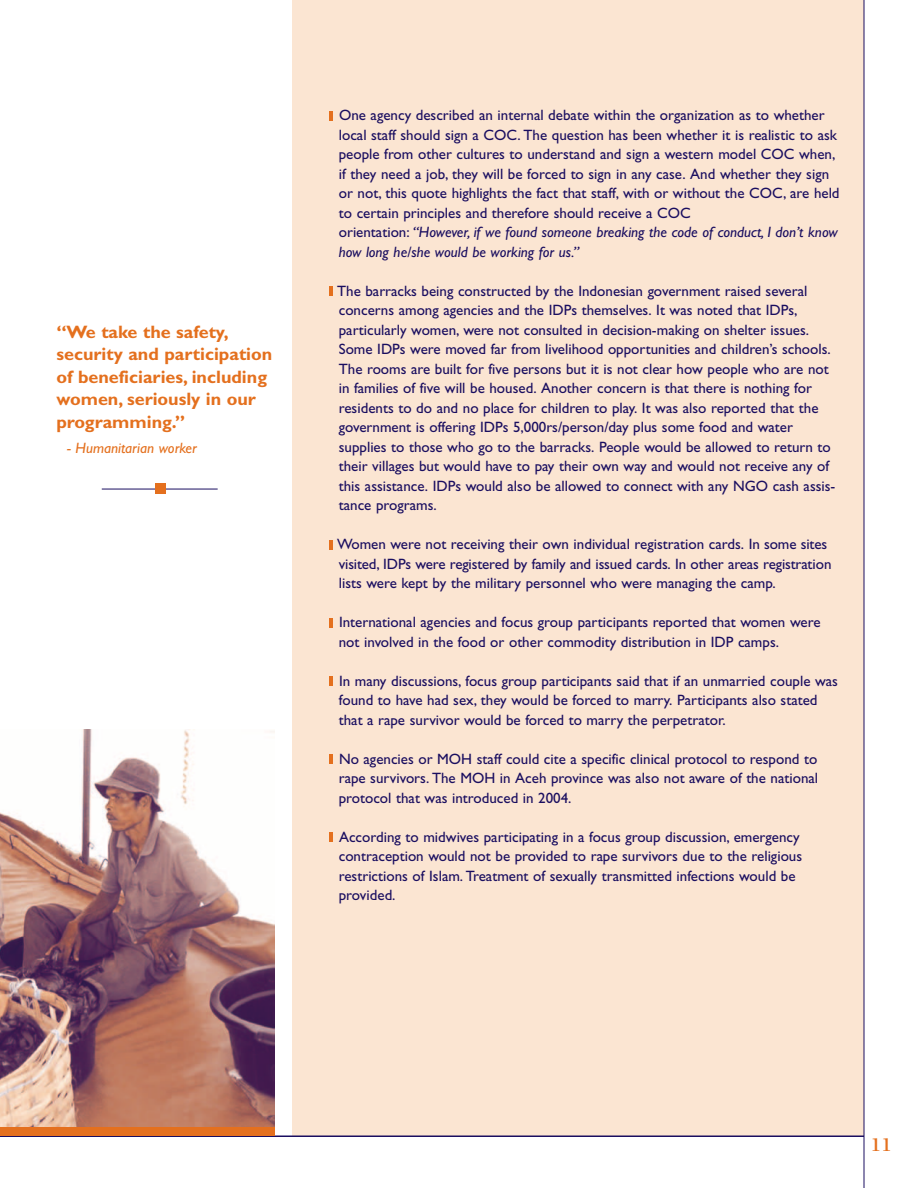
<style>
.page{position:relative;width:918px;height:1188px;background:#fff}
.page>*{position:absolute;margin:0;border:0;box-sizing:border-box;transform-origin:0 0}
.t1{font:700 19.5px "Berkeley";color:#e4701e}
.t2{font:700 18px/22.5px "Gill Sans";color:#e4701e}
.t3{font:15px/19.5px "Gill Sans";color:#1a0e60}
.t4{font:italic 15px "Gill Sans";color:#e4701e}
.s1{font-style:italic}
</style>
<div class="page">
<img style="left:0;top:730px;width:274px;height:406px">
<div style="left:292px;top:0;width:572px;height:1136px;background:#fbe5d2"></div>
<hr style="left:0;top:1136px;width:864px;height:1px;background:#1a0e60">
<hr style="left:864px;top:0;width:1px;height:1188px;background:#1a0e60">
<svg style="left:330px;top:832px;width:3px;height:10px"></svg>
<svg style="left:330px;top:754px;width:3px;height:10px"></svg>
<svg style="left:330px;top:676px;width:3px;height:10px"></svg>
<svg style="left:330px;top:618px;width:3px;height:9px"></svg>
<svg style="left:330px;top:540px;width:3px;height:9px"></svg>
<svg style="left:330px;top:286px;width:3px;height:10px"></svg>
<svg style="left:330px;top:111px;width:3px;height:9px"></svg>
<div style="left:0;top:1127px;width:274px;height:8px;background:#e4701e"></div>
<hr style="left:102px;top:489px;width:116px;height:1px;background:#1a0e60">
<div style="left:155px;top:484px;width:10px;height:10px;background:#e4701e"></div>
<p class="t2" style="left:56px;top:322px;width:217px">“We take the safety, security and participation of beneficiaries, including women, seriously in our programming.”</p>
<p class="t4" style="left:67px;top:442px;width:131px">- Humanitarian worker</p>
<p class="t3" style="left:339px;top:107px;width:502px">One agency described an internal debate within the organization as to whether local staff should sign a COC. The question has been whether it is realistic to ask people from other cultures to understand and sign a western model COC when, if they need a job, they will be forced to sign in any case. And whether they sign or not, this quote highlights the fact that staff, with or without the COC, are held to certain principles and therefore should receive a COC<br>orientation: <span class="s1">“However, if we found someone breaking the code of conduct, I don’t know how long he/she would be working for us.”</span></p>
<p class="t3" style="left:337px;top:283px;width:500px">The barracks being constructed by the Indonesian government raised several concerns among agencies and the IDPs themselves. It was noted that IDPs, particularly women, were not consulted in decision-making on shelter issues.<br>Some IDPs were moved far from livelihood opportunities and children’s schools.<br>The rooms are built for five persons but it is not clear how people who are not in families of five will be housed. Another concern is that there is nothing for residents to do and no place for children to play. It was also reported that the government is offering IDPs 5,000rs/person/day plus some food and water supplies to those who go to the barracks. People would be allowed to return to their villages but would have to pay their own way and would not receive any of this assistance. IDPs would also be allowed to connect with any NGO cash assis&shy;tance programs.</p>
<p class="t3" style="left:337px;top:536px;width:496px">Women were not receiving their own individual registration cards. In some sites visited, IDPs were registered by family and issued cards. In other areas registration lists were kept by the military personnel who were managing the camp.</p>
<p class="t3" style="left:339px;top:614px;width:483px">International agencies and focus group participants reported that women were not involved in the food or other commodity distribution in IDP camps.</p>
<p class="t3" style="left:339px;top:673px;width:501px">In many discussions, focus group participants said that if an unmarried couple was found to have had sex, they would be forced to marry. Participants also stated that a rape survivor would be forced to marry the perpetrator.</p>
<p class="t3" style="left:339px;top:751px;width:481px;text-align:justify">No agencies or MOH staff could cite a specific clinical protocol to respond to rape survivors. The MOH in Aceh province was also not aware of the national protocol that was introduced in 2004.</p>
<p class="t3" style="left:339px;top:829px;width:465px">According to midwives participating in a focus group discussion, emergency contraception would not be provided to rape survivors due to the religious restrictions of Islam. Treatment of sexually transmitted infections would be provided.</p>
<h1 class="t1" style="left:871px;top:1138px;width:22px">11</h1>
</div>
